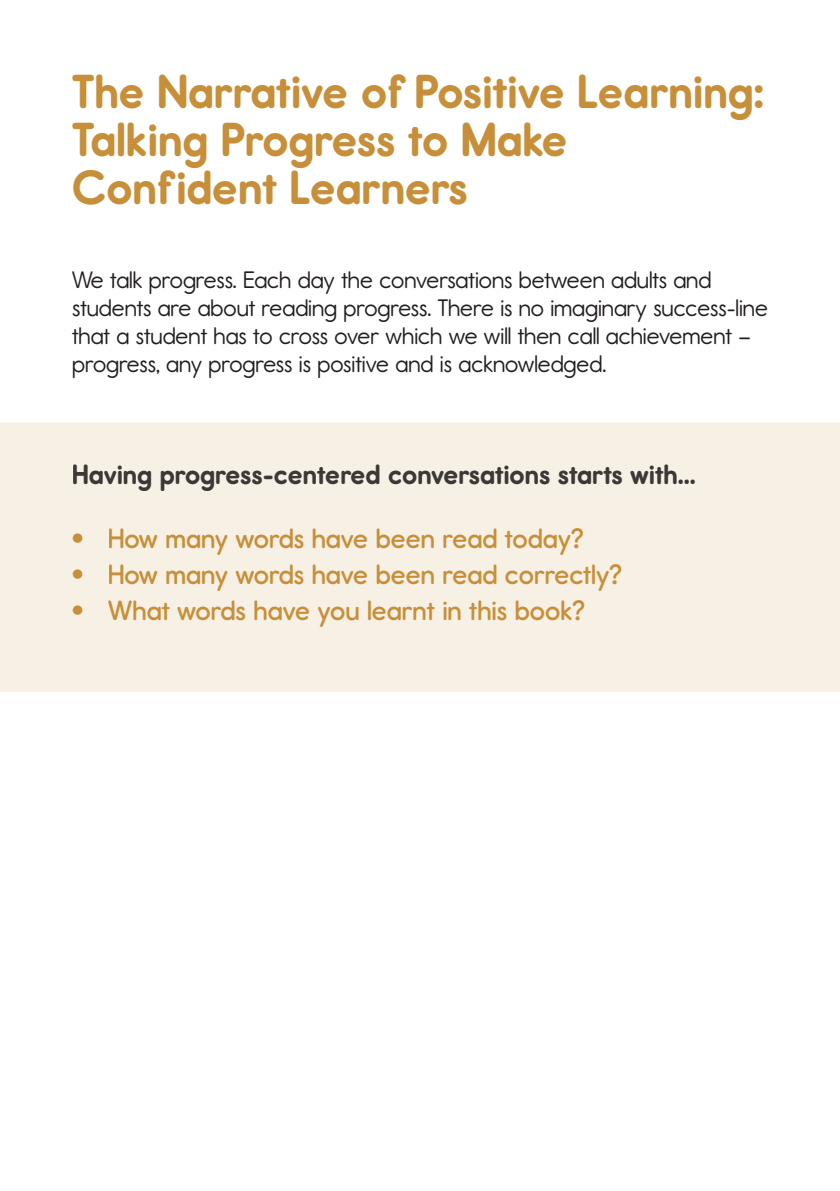
<style>
.page{position:relative;width:840px;height:1191px;background:#fff}
.page>*{position:absolute;margin:0;border:0;box-sizing:border-box;transform-origin:0 0}
.t1{font:700 48px/48px "Report Rg";color:#c78f39}
.t2{font:28px "Report Sb";color:#c78f39}
.t3{font:700 28px "Report Rg";color:#3b3836}
.t4{font:24px/28px "Report Rg";color:#231f20}
</style>
<div class="page">
<div style="left:0;top:422px;width:839px;height:270px;background:#f7f0e4"></div>
<div style="left:73px;top:464px;width:621px;height:27px;background:#f7f0e4"></div>
<div style="left:73px;top:533px;width:10px;height:15px;background:#f7f0e4"></div>
<div style="left:109px;top:528px;width:474px;height:27px;background:#f7f0e4"></div>
<div style="left:73px;top:569px;width:10px;height:15px;background:#f7f0e4"></div>
<div style="left:109px;top:564px;width:512px;height:27px;background:#f7f0e4"></div>
<div style="left:73px;top:605px;width:10px;height:15px;background:#f7f0e4"></div>
<div style="left:108px;top:600px;width:476px;height:27px;background:#f7f0e4"></div>
<h1 class="t1" style="left:72px;top:67px;width:693px">The Narrative of Positive Learning:<br>Talking Progress to Make<br>Confident Learners</h1>
<p class="t4" style="left:72px;top:265px;width:697px">We talk progress. Each day the conversations between adults and students are about reading progress. There is no imaginary success-line that a student has to cross over which we will then call achievement – progress, any progress is positive and is acknowledged.</p>
<p class="t3" style="left:72px;top:457px;width:625px">Having progress-centered conversations starts with...</p>
<p class="t2" style="left:72px;top:521px;width:512px">• How many words have been read today?</p>
<p class="t2" style="left:72px;top:557px;width:551px">• How many words have been read correctly?</p>
<p class="t2" style="left:72px;top:593px;width:514px">• What words have you learnt in this book?</p>
</div>
